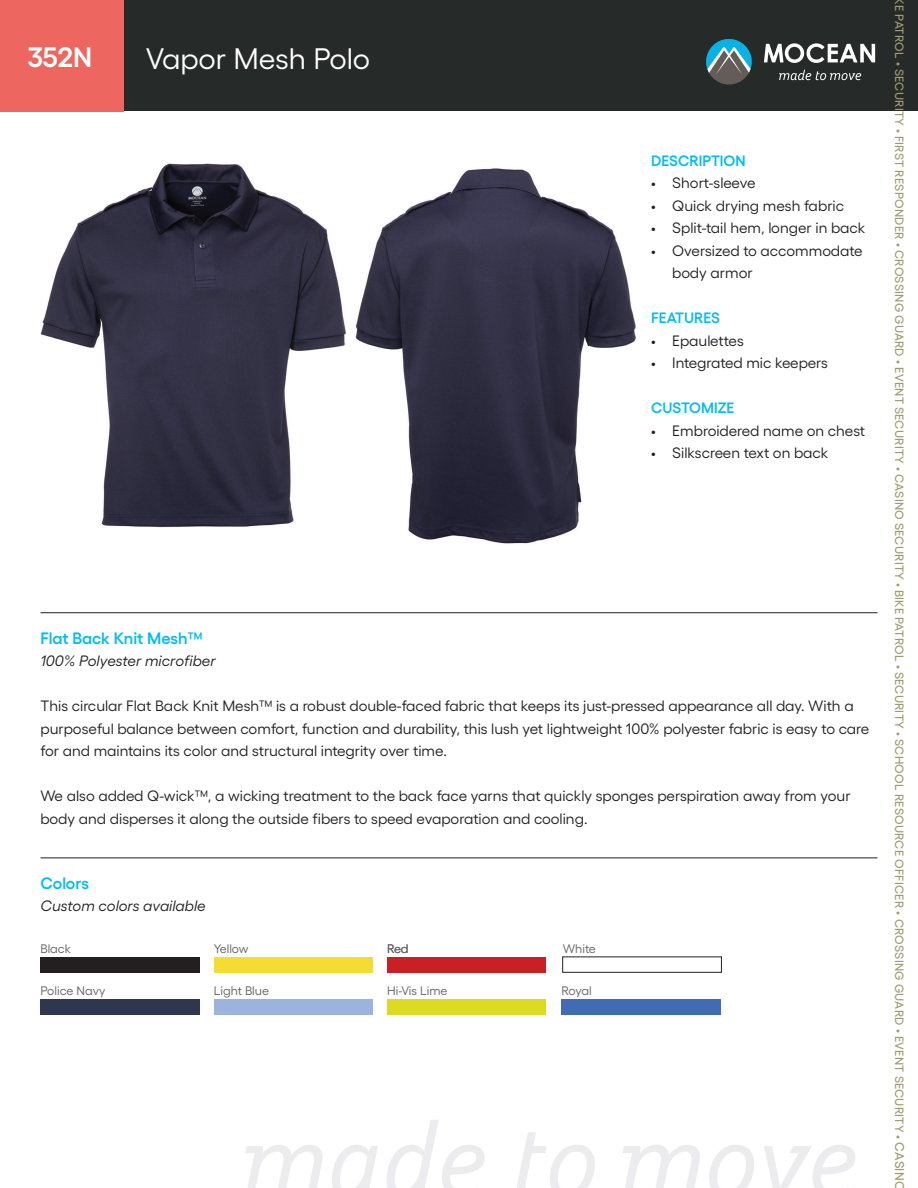
<style>
.page{position:relative;width:918px;height:1188px;background:#fff}
.page>*{position:absolute;margin:0;border:0;box-sizing:border-box;transform-origin:0 0}
.t1{font:29.55px "Gellix";color:#fff}
.t2{font:600 28.05px "Gellix";color:#fff}
.t3{font:600 16.5px "Gellix";color:#01bdf2}
.t4{font:15px/22.5px "Gellix";color:#231f20}
.t5{font:italic 15px "Gellix";color:#231f20}
.t6{font:600 15px "Gellix";color:#01bdf2}
.t7{font:12.3px "Gellix";color:#636366}
.t8{font:500 12px "Gellix";letter-spacing:.02em;color:#a29a72}
.s1{font-size:12.75px}
</style>
<div class="page">
<div style="left:0;top:0;width:918px;height:110px;background:#262a28"></div>
<div style="left:0;top:0;width:123px;height:111px;background:#ed6760"></div>
<svg style="left:764px;top:43px;width:111px;height:20px"></svg>
<svg style="left:779px;top:70px;width:82px;height:10px"></svg>
<div style="left:706px;top:39px;width:46px;height:46px;background:#645c58;border-radius:50%"></div>
<svg style="left:706px;top:39px;width:46px;height:36px"></svg>
<hr style="left:40px;top:612px;width:838px;height:1px;background:#231f20">
<svg style="left:245px;top:1120px;width:610px;height:68px"></svg>
<hr style="left:40px;top:858px;width:838px;height:1px;background:#231f20">
<div style="left:40px;top:957px;width:80px;height:16px;background:#231f20"></div>
<div style="left:120px;top:957px;width:80px;height:16px;background:#231f20"></div>
<div style="left:214px;top:957px;width:80px;height:16px;background:#f2dd30"></div>
<div style="left:293px;top:957px;width:80px;height:16px;background:#f2dd30"></div>
<div style="left:214px;top:1000px;width:80px;height:15px;background:#9bb4dd"></div>
<div style="left:293px;top:1000px;width:80px;height:15px;background:#9bb4dd"></div>
<div style="left:40px;top:999px;width:80px;height:15px;background:#2e374f"></div>
<div style="left:120px;top:999px;width:80px;height:15px;background:#2e374f"></div>
<div style="left:387px;top:1000px;width:80px;height:15px;background:#ddda24"></div>
<div style="left:466px;top:1000px;width:80px;height:15px;background:#ddda24"></div>
<div style="left:387px;top:957px;width:80px;height:15px;background:#c82026"></div>
<div style="left:466px;top:957px;width:80px;height:15px;background:#c82026"></div>
<img style="left:355px;top:168px;width:281px;height:376px">
<img style="left:40px;top:163px;width:306px;height:365px">
<div style="left:562px;top:1000px;width:79px;height:15px;background:#3f6cb5"></div>
<div style="left:641px;top:1000px;width:80px;height:15px;background:#3f6cb5"></div>
<h2 class="t2" style="left:28px;top:35px;width:66px">352N</h2>
<h1 class="t1" style="left:146px;top:37px;width:226px">Vapor Mesh Polo</h1>
<p class="t6" style="left:651px;top:149px;width:96px">DESCRIPTION</p>
<p class="t4" style="left:651px;top:170px;width:106px">• Short-sleeve</p>
<p class="t4" style="left:651px;top:193px;width:194px">• Quick drying mesh fabric</p>
<p class="t4" style="left:651px;top:215px;width:216px">• Split-tail hem, longer in back</p>
<p class="t4" style="left:672px;top:238px;width:192px;text-indent:-21px">• Oversized to accommodate body armor</p>
<p class="t6" style="left:651px;top:306px;width:70px">FEATURES</p>
<p class="t4" style="left:651px;top:328px;width:94px">• Epaulettes</p>
<p class="t4" style="left:651px;top:350px;width:178px">• Integrated mic keepers</p>
<p class="t6" style="left:651px;top:396px;width:85px">CUSTOMIZE</p>
<p class="t4" style="left:651px;top:418px;width:216px">• Embroidered name on chest</p>
<p class="t4" style="left:651px;top:440px;width:179px">• Silkscreen text on back</p>
<p class="t3" style="left:40px;top:625px;width:163px">Flat Back Knit Mesh™</p>
<p class="t5" style="left:40px;top:649px;width:177px">100% Polyester microfiber</p>
<p class="t4" style="left:40px;top:693px;width:830px">This circular Flat Back Knit Mesh™ is a robust double-faced fabric that keeps its just-pressed appearance all day. With a purposeful balance between comfort, function and durability, this lush yet lightweight 100% polyester fabric is easy to care for and maintains its color and structural integrity over time.</p>
<p class="t4" style="left:40px;top:783px;width:812px">We also added Q-wick™, a wicking treatment to the back face yarns that quickly sponges perspiration away from your body and disperses it along the outside fibers to speed evaporation and cooling.</p>
<p class="t3" style="left:40px;top:870px;width:50px">Colors</p>
<p class="t5" style="left:40px;top:895px;width:167px">Custom colors available</p>
<p class="t7" style="left:40px;top:939px;width:32px">Black</p>
<p class="t7" style="left:214px;top:939px;width:36px">Yellow</p>
<p class="t7" style="left:387px;top:939px;width:23px">Red</p>
<p class="t7" style="left:41px;top:981px;width:66px">Police Navy</p>
<p class="t7" style="left:214px;top:981px;width:57px">Light Blue</p>
<p class="t7" style="left:387px;top:981px;width:62px">Hi-Vis Lime</p>
<p class="t7" style="left:563px;top:939px;width:35px">White</p>
<p class="t7" style="left:562px;top:981px;width:32px">Royal</p>
<p class="t8" style="left:909px;top:-3px;width:1195px;rotate:90deg">KE PATROL • SECURITY • FIRST RESPONDER • CROSSING GUARD • EVENT SECURITY • CASINO SECURITY • BIKE PATROL • SECURITY • SCHOOL RESOURCE OFFICER • CROSSING GUARD • EVENT SECURITY • <span class="s1">CASINO</span></p>
</div>
